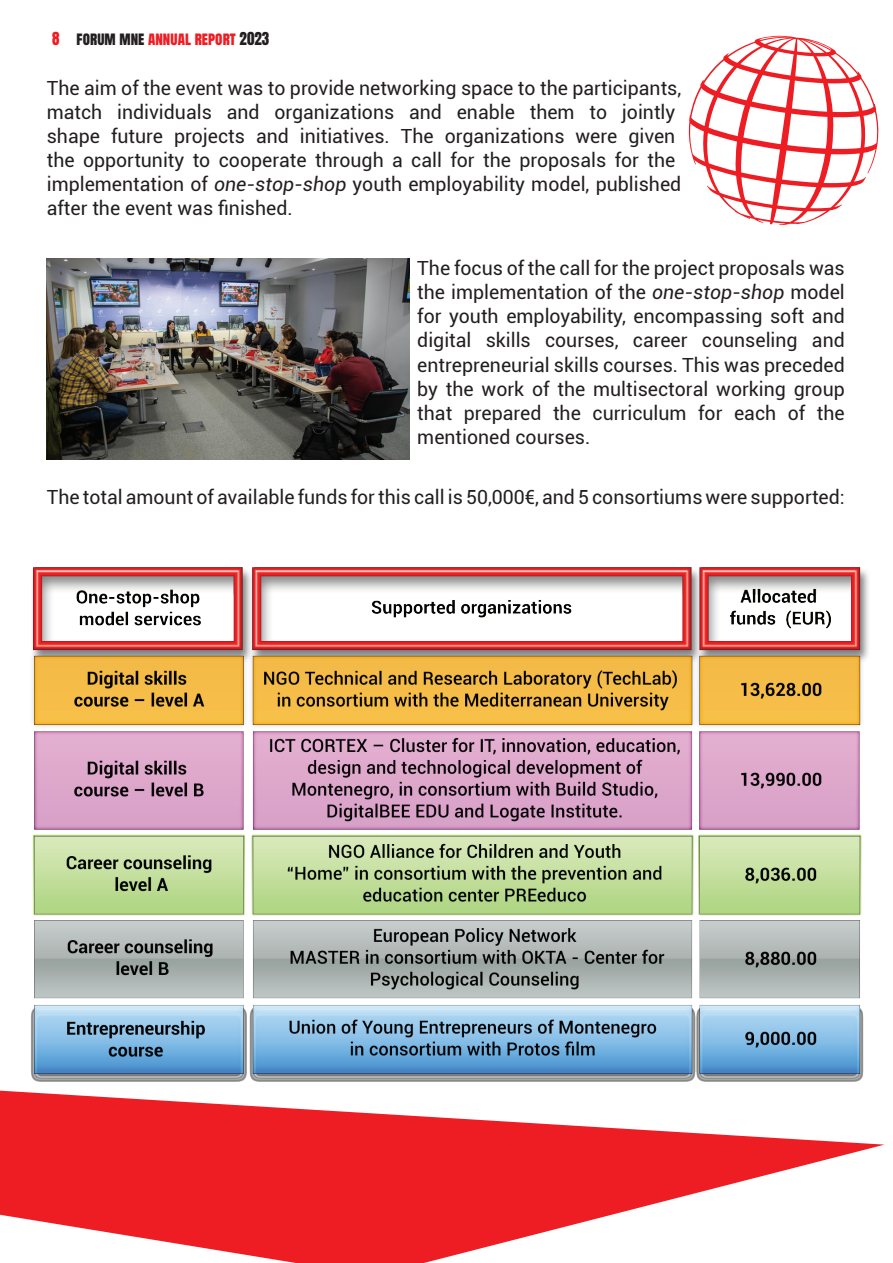
<style>
.page{position:relative;width:893px;height:1263px;background:#fff}
.page>*{position:absolute;margin:0;border:0;box-sizing:border-box;transform-origin:0 0}
.t1{font:19.5px/24px "Roboto";color:#231f20}
.t2{font:15px "Anton";letter-spacing:.005em;color:#231f20}
.t3{font:15px "Anton";letter-spacing:.005em;color:#ee1d23}
.s1{color:#ee1d23}
.s2{color:#231f20}
.s3{font-style:italic}
</style>
<div class="page">
<svg style="left:688px;top:36px;width:191px;height:189px"></svg>
<img style="left:47px;top:259px;width:363px;height:201px">
<img style="left:31px;top:567px;width:838px;height:515px">
<svg style="left:0;top:1091px;width:884px;height:172px;fill:#ee1d23"></svg>
<p class="t2" style="left:52px;top:31px;width:112px"><span class="s1">8</span> FORUM MNE <span class="s1">ANNUA</span></p>
<p class="t3" style="left:185px;top:31px;width:86px">L REPORT <span class="s2">2023</span></p>
<p class="t1" style="left:47px;top:76px;width:636px">The aim of the event was to provide networking space to the participants, match individuals and organizations and enable them to jointly shape future projects and initiatives. The organizations were given the opportunity to cooperate through a call for the proposals for the implementation of <span class="s3">one-stop-shop</span> youth employability model, published after the event was finished.</p>
<p class="t1" style="left:417px;top:256px;width:429px;text-align:justify">The focus of the call for the project proposals was the implementation of the <span class="s3">one-stop-shop</span> model for youth employability, encompassing soft and digital skills courses, career counseling and entrepreneurial skills courses. This was preceded by the work of the multisectoral working group that prepared the curriculum for each of the mentioned courses.</p>
<p class="t1" style="left:47px;top:484px;width:799px">The total amount of available funds for this call is 50,000€, and 5 consortiums were supported:</p>
</div>
